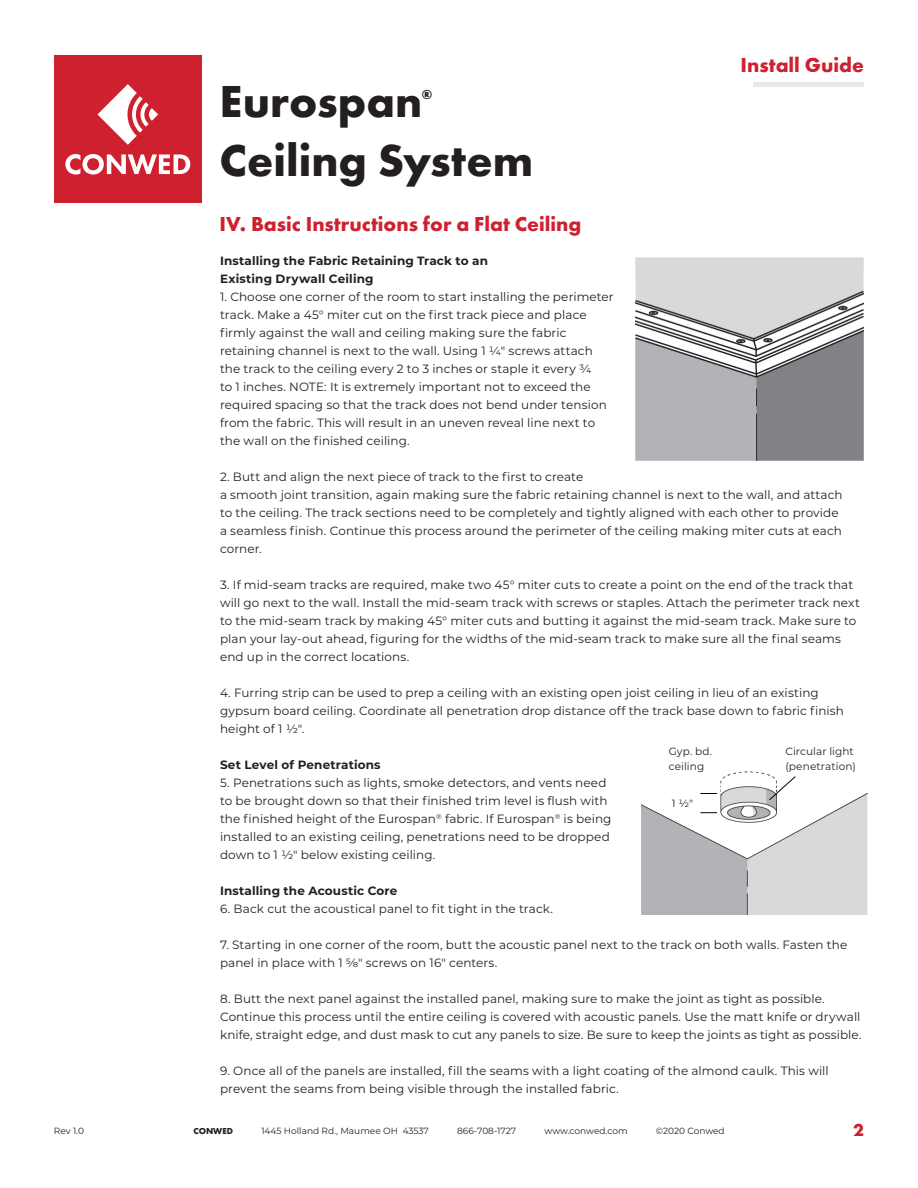
<style>
.page{position:relative;width:918px;height:1188px;background:#fff}
.page>*{position:absolute;margin:0;border:0;box-sizing:border-box;transform-origin:0 0}
.t1{font:700 46.5px "Futura PT";color:#231f20}
.t2{font:700 21px "Futura PT";color:#cf202f}
.t3{font:700 18px "Futura PT";color:#cf202f}
.t4{font:700 13.5px "Futura PT";color:#231f20}
.t5{font:12px/18px "Montserrat";letter-spacing:.005em;color:#231f20}
.t6{font:700 12px "Montserrat";letter-spacing:.01em;color:#231f20}
.t7{font:10.5px "Montserrat";letter-spacing:.01em;color:#231f20}
.t8{font:9px "Montserrat";color:#231f20}
.t9{font:700 9px "Futura PT";color:#231f20}
</style>
<div class="page">
<div style="left:54px;top:56px;width:148px;height:147px;background:#cf202f"></div>
<svg style="left:97px;top:84px;width:61px;height:61px"></svg>
<svg style="left:65px;top:154px;width:125px;height:21px"></svg>
<hr style="left:753px;top:82px;width:111px;height:4px;background:#e6e8e8">
<img style="left:636px;top:257px;width:228px;height:203px">
<img style="left:642px;top:771px;width:226px;height:143px">
<svg style="left:768px;top:776px;width:28px;height:25px"></svg>
<svg style="left:700px;top:793px;width:17px;height:1px"></svg>
<svg style="left:700px;top:812px;width:17px;height:1px"></svg>
<h1 class="t1" style="left:220px;top:72px;width:204px">Eurospan</h1>
<p class="t4" style="left:422px;top:86px;width:12px">®</p>
<h1 class="t1" style="left:220px;top:130px;width:315px">Ceiling System</h1>
<p class="t2" style="left:220px;top:211px;width:363px">IV. Basic Instructions for a Flat Ceiling</p>
<h2 class="t2" style="left:741px;top:51px;width:125px">Install Guide</h2>
<p class="t6" style="left:220px;top:252px;width:270px">Installing the Fabric Retaining Track to an</p>
<p class="t6" style="left:220px;top:270px;width:155px">Existing Drywall Ceiling</p>
<p class="t5" style="left:220px;top:287px;width:395px">1. Choose one corner of the room to start installing the perimeter track. Make a 45° miter cut on the first track piece and place firmly against the wall and ceiling making sure the fabric retaining channel is next to the wall. Using 1 ¼" screws attach the track to the ceiling every 2 to 3 inches or staple it every ¾<br>to 1 inches. NOTE: It is extremely important not to exceed the required spacing so that the track does not bend under tension from the fabric. This will result in an uneven reveal line next to the wall on the finished ceiling.</p>
<p class="t5" style="left:220px;top:467px;width:624px">2. Butt and align the next piece of track to the first to create<br>a smooth joint transition, again making sure the fabric retaining channel is next to the wall, and attach to the ceiling. The track sections need to be completely and tightly aligned with each other to provide a seamless finish. Continue this process around the perimeter of the ceiling making miter cuts at each corner.</p>
<p class="t5" style="left:220px;top:575px;width:641px">3. If mid-seam tracks are required, make two 45° miter cuts to create a point on the end of the track that will go next to the wall. Install the mid-seam track with screws or staples. Attach the perimeter track next to the mid-seam track by making 45° miter cuts and butting it against the mid-seam track. Make sure to plan your lay-out ahead, figuring for the widths of the mid-seam track to make sure all the final seams end up in the correct locations.</p>
<p class="t5" style="left:220px;top:683px;width:626px">4. Furring strip can be used to prep a ceiling with an existing open joist ceiling in lieu of an existing gypsum board ceiling. Coordinate all penetration drop distance off the track base down to fabric finish height of 1 ½".</p>
<p class="t6" style="left:220px;top:756px;width:162px">Set Level of Penetrations</p>
<p class="t5" style="left:220px;top:773px;width:388px">5. Penetrations such as lights, smoke detectors, and vents need</p>
<p class="t5" style="left:220px;top:791px;width:389px">to be brought down so that their finished trim level is flush with</p>
<p class="t5" style="left:220px;top:809px;width:393px">the finished height of the Eurospan<sup>®</sup> fabric. If Eurospan<sup>®</sup> is being</p>
<p class="t5" style="left:220px;top:827px;width:391px">installed to an existing ceiling, penetrations need to be dropped</p>
<p class="t5" style="left:220px;top:845px;width:217px">down to 1 ½" below existing ceiling.</p>
<p class="t6" style="left:220px;top:882px;width:179px">Installing the Acoustic Core</p>
<p class="t5" style="left:220px;top:899px;width:335px">6. Back cut the acoustical panel to fit tight in the track.</p>
<p class="t5" style="left:220px;top:935px;width:629px">7. Starting in one corner of the room, butt the acoustic panel next to the track on both walls. Fasten the panel in place with 1 ⅝" screws on 16" centers.</p>
<p class="t5" style="left:220px;top:989px;width:643px">8. Butt the next panel against the installed panel, making sure to make the joint as tight as possible.<br>Continue this process until the entire ceiling is covered with acoustic panels. Use the matt knife or drywall knife, straight edge, and dust mask to cut any panels to size. Be sure to keep the joints as tight as possible.</p>
<p class="t5" style="left:220px;top:1061px;width:610px">9. Once all of the panels are installed, fill the seams with a light coating of the almond caulk. This will prevent the seams from being visible through the installed fabric.</p>
<p class="t7" style="left:669px;top:744px;width:45px">Gyp. bd.</p>
<p class="t7" style="left:669px;top:759px;width:37px">ceiling</p>
<p class="t7" style="left:785px;top:744px;width:70px">Circular light</p>
<p class="t7" style="left:785px;top:759px;width:72px">(penetration)</p>
<p class="t7" style="left:672px;top:797px;width:23px">1 ½"</p>
<p class="t8" style="left:54px;top:1125px;width:32px">Rev 1.0</p>
<p class="t9" style="left:193px;top:1126px;width:41px">CONWED</p>
<p class="t8" style="left:261px;top:1125px;width:169px">1445 Holland Rd., Maumee OH 43537</p>
<p class="t8" style="left:457px;top:1125px;width:61px">866-708-1727</p>
<p class="t8" style="left:545px;top:1125px;width:85px">www.conwed.com</p>
<p class="t8" style="left:656px;top:1125px;width:70px">©2020 Conwed</p>
<h3 class="t3" style="left:853px;top:1118px;width:12px">2</h3>
</div>
